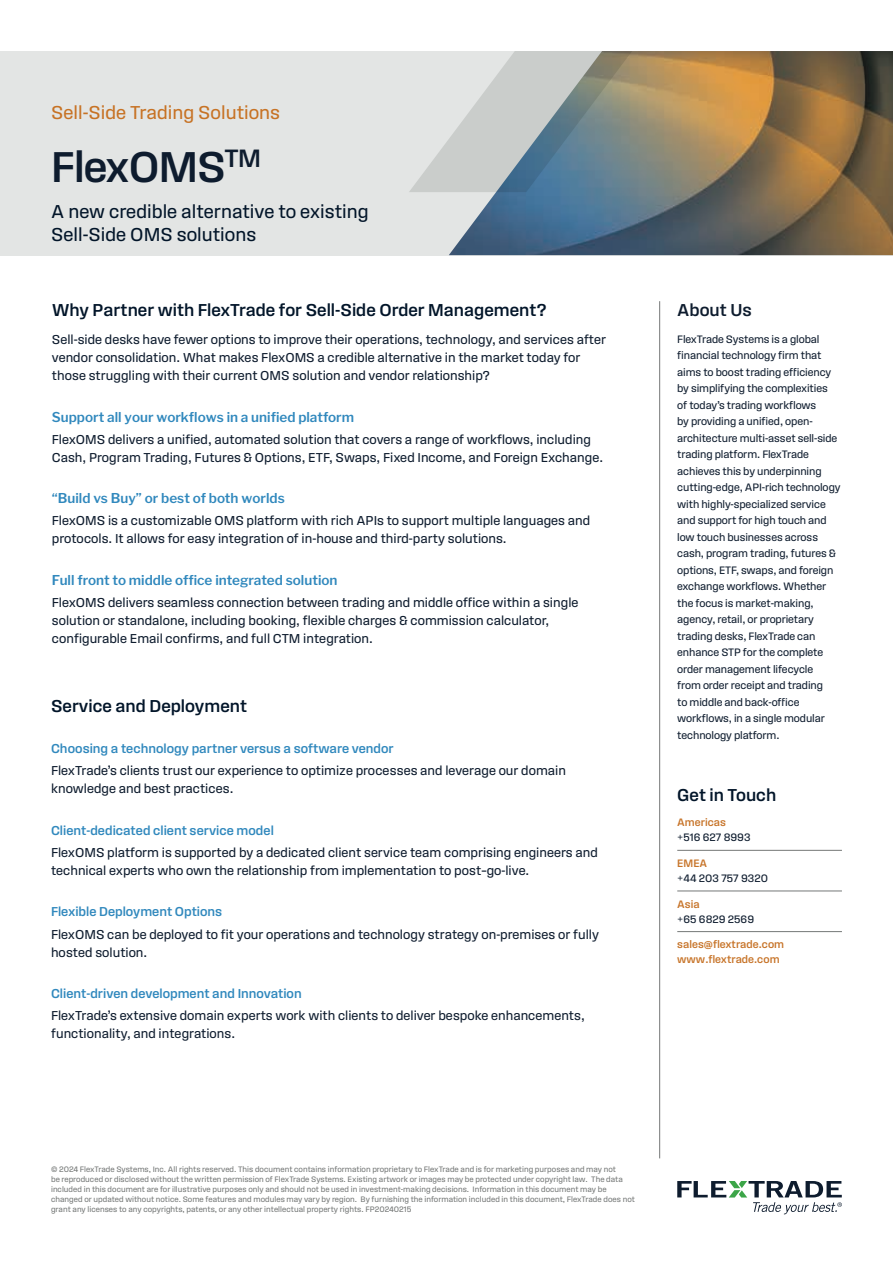
<style>
.page{position:relative;width:893px;height:1263px;background:#fff}
.page>*{position:absolute;margin:0;border:0;box-sizing:border-box;transform-origin:0 0}
.t1{font:500 45px "Field Gothic No.63";letter-spacing:-.02em;color:#0e1c2e}
.t2{font:19.5px/23.4px "Field Gothic No.62";color:#021529}
.t3{font:19.5px "Field Gothic No.62";color:#c77224}
.t4{font:500 18px "Field Gothic No.63";color:#021529}
.t5{font:500 18px "Field Gothic No.63";color:#0e1c2e}
.t6{font:13.5px/18px "Field Gothic No.62";color:#0e1c2e}
.t7{font:500 13.5px "Field Gothic No.63";color:#3088bd}
.t8{font:600 13.5px "Libre Franklin";color:#3088bd}
.t9{font:11.25px/16.5px "Field Gothic No.62";letter-spacing:-.01em;color:#0e1c2e}
.t10{font:500 11.25px/15px "Field Gothic No.63";color:#c77429}
.t11{font:8.25px/9.9px "Field Gothic No.62";color:#757877}
</style>
<div class="page">
<hr style="left:659px;top:301px;width:1px;height:857px;background:#757877">
<svg style="left:677px;top:1181px;width:165px;height:33px"></svg>
<div style="left:0;top:51px;width:893px;height:204px;background:#e3e5e4"></div>
<img style="left:449px;top:51px;width:444px;height:204px">
<svg style="left:409px;top:51px;width:223px;height:141px"></svg>
<hr style="left:677px;top:850px;width:165px;height:1px;background:#757877">
<hr style="left:677px;top:890px;width:165px;height:1px;background:#757877">
<hr style="left:677px;top:931px;width:165px;height:1px;background:#757877">
<h2 class="t3" style="left:51px;top:102px;width:230px">Sell-Side Trading Solutions</h2>
<h1 class="t1" style="left:51px;top:142px;width:211px">FlexOMS<sup>TM</sup></h1>
<h2 class="t2" style="left:51px;top:199px;width:319px">A new credible alternative to existing<br>Sell-Side OMS solutions</h2>
<h3 class="t4" style="left:52px;top:300px;width:496px">Why Partner with FlexTrade for Sell-Side Order Management?</h3>
<p class="t6" style="left:52px;top:331px;width:556px">Sell-side desks have fewer options to improve their operations, technology, and services after vendor consolidation. What makes FlexOMS a credible alternative in the market today for those struggling with their current OMS solution and vendor relationship?</p>
<p class="t8" style="left:52px;top:408px;width:304px">Support all your workflows in a unified platform</p>
<p class="t6" style="left:52px;top:430px;width:553px">FlexOMS delivers a unified, automated solution that covers a range of workflows, including<br>Cash, Program Trading, Futures &amp; Options, ETF, Swaps, Fixed Income, and Foreign Exchange.</p>
<p class="t8" style="left:52px;top:490px;width:234px">“Build vs Buy” or best of both worlds</p>
<p class="t6" style="left:52px;top:512px;width:540px">FlexOMS is a customizable OMS platform with rich APIs to support multiple languages and protocols. It allows for easy integration of in-house and third-party solutions.</p>
<p class="t8" style="left:52px;top:572px;width:287px">Full front to middle office integrated solution</p>
<p class="t6" style="left:52px;top:593px;width:528px">FlexOMS delivers seamless connection between trading and middle office within a single solution or standalone, including booking, flexible charges &amp; commission calculator, configurable Email confirms, and full CTM integration.</p>
<h3 class="t4" style="left:51px;top:696px;width:198px">Service and Deployment</h3>
<p class="t7" style="left:51px;top:741px;width:344px">Choosing a technology partner versus a software vendor</p>
<p class="t6" style="left:51px;top:762px;width:517px">FlexTrade’s clients trust our experience to optimize processes and leverage our domain knowledge and best practices.</p>
<p class="t7" style="left:51px;top:823px;width:224px">Client-dedicated client service model</p>
<p class="t6" style="left:51px;top:843px;width:548px">FlexOMS platform is supported by a dedicated client service team comprising engineers and technical experts who own the relationship from implementation to post–go-live.</p>
<p class="t7" style="left:51px;top:904px;width:173px">Flexible Deployment Options</p>
<p class="t6" style="left:51px;top:925px;width:550px">FlexOMS can be deployed to fit your operations and technology strategy on-premises or fully hosted solution.</p>
<p class="t7" style="left:51px;top:986px;width:252px">Client-driven development and Innovation</p>
<p class="t6" style="left:51px;top:1007px;width:535px">FlexTrade’s extensive domain experts work with clients to deliver bespoke enhancements, functionality, and integrations.</p>
<h3 class="t5" style="left:677px;top:300px;width:76px">About Us</h3>
<p class="t9" style="left:677px;top:331px;width:165px">FlexTrade Systems is a global financial technology firm that aims to boost trading efficiency by simplifying the complexities of today’s trading workflows<br>by providing a unified, open&shy;architecture multi-asset sell-side trading platform. FlexTrade achieves this by underpinning cutting-edge, API-rich technology with highly-specialized service and support for high touch and low touch businesses across cash, program trading, futures &amp; options, ETF, swaps, and foreign exchange workflows. Whether the focus is market-making, agency, retail, or proprietary trading desks, FlexTrade can enhance STP for the complete order management lifecycle<br>from order receipt and trading<br>to middle and back-office workflows, in a single modular technology platform.</p>
<h3 class="t4" style="left:677px;top:785px;width:101px">Get in Touch</h3>
<p class="t10" style="left:677px;top:815px;width:50px">Americas</p>
<p class="t9" style="left:677px;top:829px;width:75px">+516 627 8993</p>
<p class="t10" style="left:677px;top:856px;width:31px">EMEA</p>
<p class="t9" style="left:677px;top:870px;width:92px">+44 203 757 9320</p>
<p class="t10" style="left:677px;top:896px;width:24px">Asia</p>
<p class="t9" style="left:677px;top:911px;width:78px">+65 6829 2569</p>
<p class="t10" style="left:677px;top:937px;width:108px">sales@flextrade.com www.flextrade.com</p>
<p class="t11" style="left:51px;top:1164px;width:585px">© 2024 FlexTrade Systems, Inc. All rights reserved. This document contains information proprietary to FlexTrade and is for marketing purposes and may not<br>be reproduced or disclosed without the written permission of FlexTrade Systems. Existing artwork or images may be protected under copyright law. The data included in this document are for illustrative purposes only and should not be used in investment-making decisions. Information in this document may be changed or updated without notice. Some features and modules may vary by region. By furnishing the information included in this document, FlexTrade does not grant any licenses to any copyrights, patents, or any other intellectual property rights. FP20240215</p>
</div>
